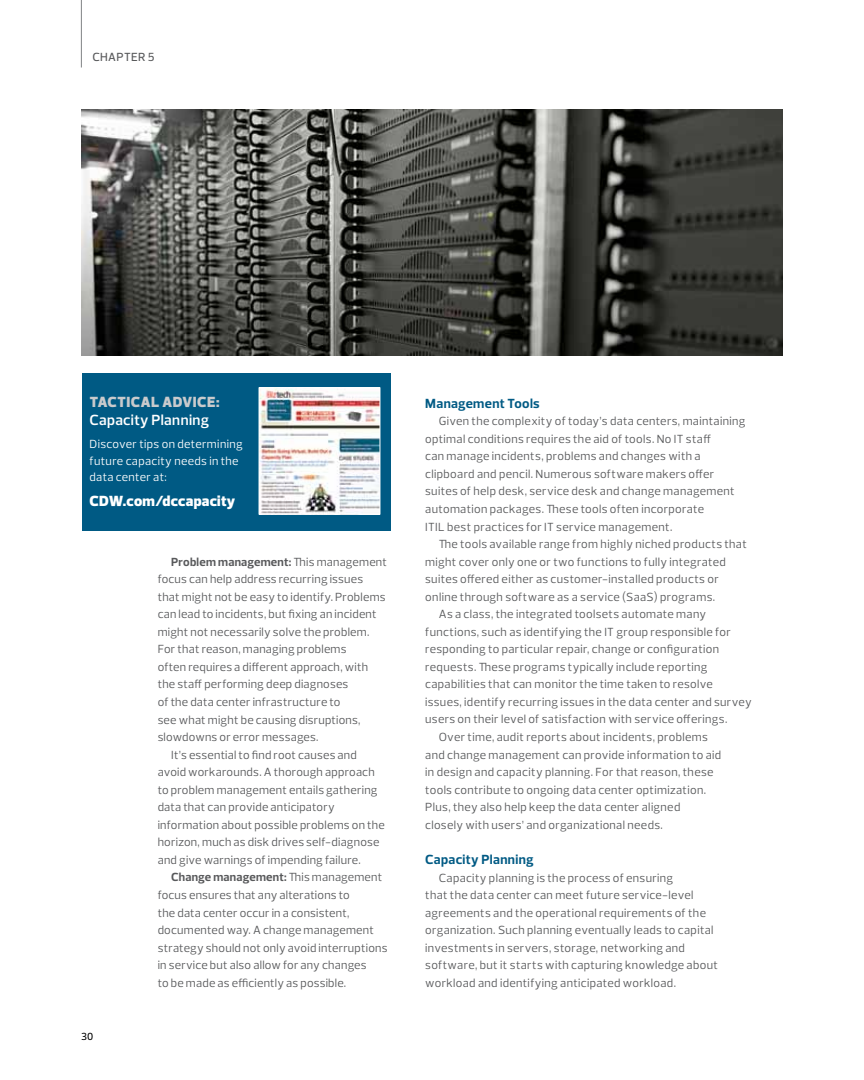
<style>
.page{position:relative;width:864px;height:1080px;background:#fff}
.page>*{position:absolute;margin:0;border:0;box-sizing:border-box;transform-origin:0 0}
.t1{font:900 15px "Prelo";color:#fff}
.t2{font:600 15px "Prelo";letter-spacing:.02em;color:#fff}
.t3{font:900 15px "Prelo";letter-spacing:.035em;color:#c9cacc}
.t4{font:700 13.5px "Prelo";letter-spacing:.025em;color:#005a84}
.t5{font:12px/17.5px "Prelo";letter-spacing:.025em;color:#58595b}
.t6{font:700 12px "Prelo";letter-spacing:.02em;color:#58595b}
.t7{font:12px/16.5px "Prelo";letter-spacing:.03em;color:#fff}
.t8{font:500 12px "Prelo";letter-spacing:.035em;color:#58595b}
.t9{font:500 10.5px "Prelo";color:#000}
.s1{font-weight:400}
</style>
<div class="page">
<hr style="left:81px;top:0;width:1px;height:68px;background:#808285">
<img style="left:82px;top:109px;width:701px;height:246px">
<div style="left:82px;top:373px;width:309px;height:158px;background:#005a84"></div>
<img style="left:261px;top:390px;width:117px;height:122px">
<div style="left:259px;top:388px;width:121px;height:126px;border:1px solid #fff"></div>
<p class="t8" style="left:92px;top:50px;width:64px">CHAPTER 5</p>
<p class="t3" style="left:90px;top:393px;width:131px">Tactical Advice:</p>
<p class="t2" style="left:90px;top:411px;width:121px">Capacity Planning</p>
<p class="t7" style="left:90px;top:436px;width:155px">Discover tips on determining future capacity needs in the data center at:</p>
<p class="t1" style="left:90px;top:492px;width:147px">CDW.com/dccapacity</p>
<p class="t9" style="left:81px;top:1029px;width:14px">30</p>
<p class="t6" style="left:171px;top:554px;width:217px">Problem management: <span class="s1">This management</span></p>
<p class="t5" style="left:158px;top:570px;width:207px">focus can help address recurring issues</p>
<p class="t5" style="left:158px;top:588px;width:229px">that might not be easy to identify. Problems</p>
<p class="t5" style="left:158px;top:605px;width:221px">can lead to incidents, but fixing an incident</p>
<p class="t5" style="left:158px;top:623px;width:213px">might not necessarily solve the problem.</p>
<p class="t5" style="left:158px;top:641px;width:190px">For that reason, managing problems</p>
<p class="t5" style="left:158px;top:658px;width:212px">often requires a different approach, with</p>
<p class="t5" style="left:158px;top:676px;width:192px">the staff performing deep diagnoses</p>
<p class="t5" style="left:158px;top:693px;width:184px">of the data center infrastructure to</p>
<p class="t5" style="left:158px;top:711px;width:204px">see what might be causing disruptions,</p>
<p class="t5" style="left:158px;top:728px;width:162px">slowdowns or error messages.</p>
<p class="t5" style="left:171px;top:746px;width:187px">It’s essential to find root causes and</p>
<p class="t5" style="left:158px;top:763px;width:219px">avoid workarounds. A thorough approach</p>
<p class="t5" style="left:158px;top:781px;width:221px">to problem management entails gathering</p>
<p class="t5" style="left:158px;top:798px;width:179px">data that can provide anticipatory</p>
<p class="t5" style="left:158px;top:816px;width:229px">information about possible problems on the</p>
<p class="t5" style="left:158px;top:834px;width:223px">horizon, much as disk drives self-diagnose</p>
<p class="t5" style="left:158px;top:851px;width:205px">and give warnings of impending failure.</p>
<p class="t6" style="left:171px;top:870px;width:213px">Change management: <span class="s1">This management</span></p>
<p class="t5" style="left:158px;top:886px;width:194px">focus ensures that any alterations to</p>
<p class="t5" style="left:158px;top:904px;width:193px">the data center occur in a consistent,</p>
<p class="t5" style="left:158px;top:921px;width:218px">documented way. A change management</p>
<p class="t5" style="left:158px;top:939px;width:231px">strategy should not only avoid interruptions</p>
<p class="t5" style="left:158px;top:956px;width:210px">in service but also allow for any changes</p>
<p class="t5" style="left:158px;top:974px;width:190px">to be made as efficiently as possible.</p>
<p class="t4" style="left:425px;top:395px;width:116px">Management Tools</p>
<p class="t5" style="left:425px;top:412px;width:322px;text-indent:14px">Given the complexity of today’s data centers, maintaining optimal conditions requires the aid of tools. No IT staff<br>can manage incidents, problems and changes with a clipboard and pencil. Numerous software makers offer suites of help desk, service desk and change management automation packages. These tools often incorporate<br>ITIL best practices for IT service management.</p>
<p class="t5" style="left:439px;top:535px;width:310px">The tools available range from highly niched products that</p>
<p class="t5" style="left:425px;top:553px;width:302px">might cover only one or two functions to fully integrated</p>
<p class="t5" style="left:425px;top:570px;width:295px">suites offered either as customer-installed products or</p>
<p class="t5" style="left:425px;top:588px;width:292px">online through software as a service (SaaS) programs.</p>
<p class="t5" style="left:439px;top:605px;width:269px">As a class, the integrated toolsets automate many</p>
<p class="t5" style="left:425px;top:623px;width:307px">functions, such as identifying the IT group responsible for</p>
<p class="t5" style="left:425px;top:641px;width:295px">responding to particular repair, change or configuration</p>
<p class="t5" style="left:425px;top:658px;width:284px">requests. These programs typically include reporting</p>
<p class="t5" style="left:425px;top:676px;width:289px">capabilities that can monitor the time taken to resolve</p>
<p class="t5" style="left:425px;top:693px;width:328px">issues, identify recurring issues in the data center and survey</p>
<p class="t5" style="left:425px;top:711px;width:304px">users on their level of satisfaction with service offerings.</p>
<p class="t5" style="left:439px;top:728px;width:271px">Over time, audit reports about incidents, problems</p>
<p class="t5" style="left:425px;top:746px;width:298px">and change management can provide information to aid</p>
<p class="t5" style="left:425px;top:763px;width:290px">in design and capacity planning. For that reason, these</p>
<p class="t5" style="left:425px;top:781px;width:282px">tools contribute to ongoing data center optimization.</p>
<p class="t5" style="left:425px;top:798px;width:257px">Plus, they also help keep the data center aligned</p>
<p class="t5" style="left:425px;top:816px;width:239px">closely with users’ and organizational needs.</p>
<p class="t4" style="left:425px;top:851px;width:110px">Capacity Planning</p>
<p class="t5" style="left:425px;top:869px;width:294px;text-indent:14px">Capacity planning is the process of ensuring<br>that the data center can meet future service-level agreements and the operational requirements of the organization. Such planning eventually leads to capital investments in servers, storage, networking and software, but it starts with capturing knowledge about workload and identifying anticipated workload.</p>
</div>
